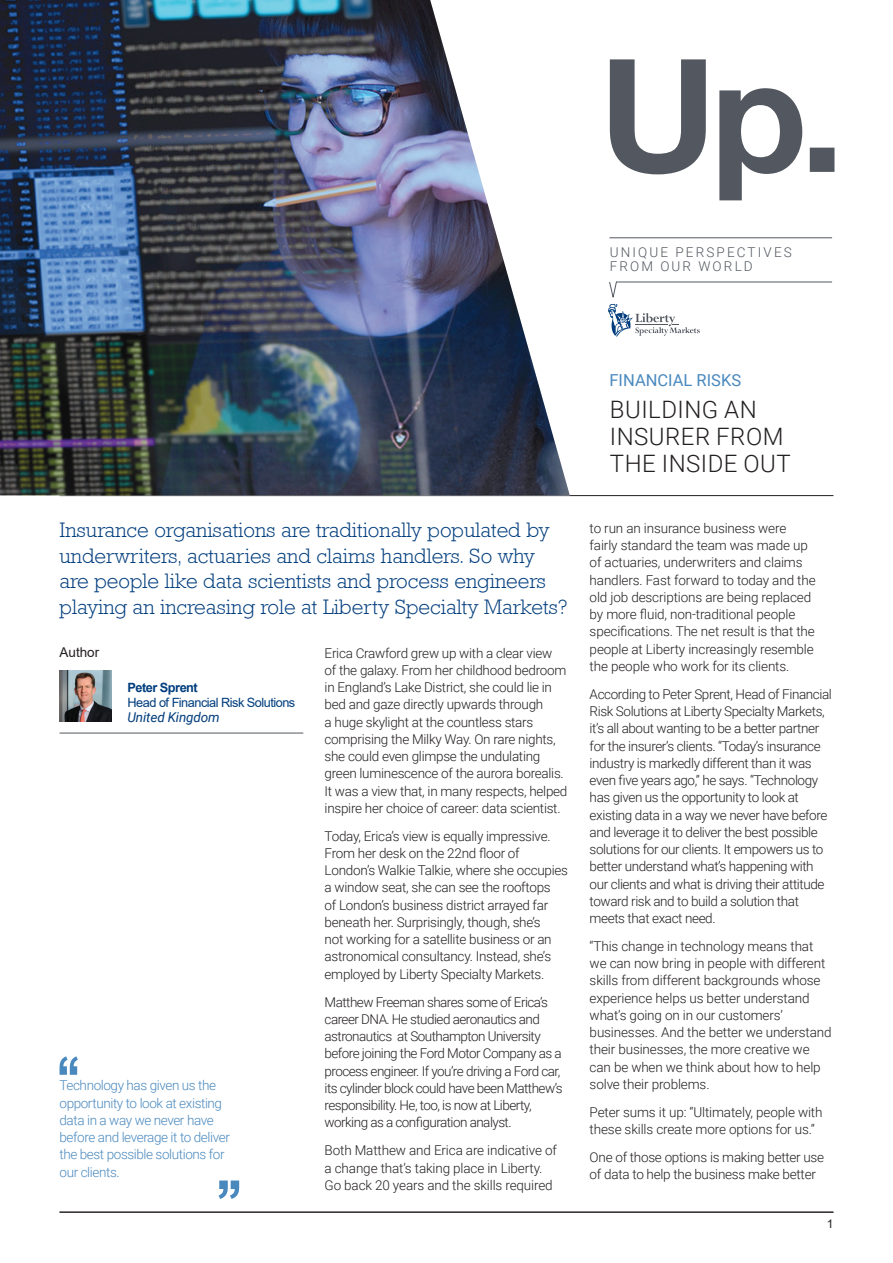
<style>
.page{position:relative;width:893px;height:1263px;background:#fff}
.page>*{position:absolute;margin:0;border:0;box-sizing:border-box;transform-origin:0 0}
.Heading_Regular{font:300 24px/27px "Roboto";letter-spacing:.02em;color:#231f20}
.Introduction{font:300 21px/25.5px "Rockwell";color:#013d7d}
.t1{font:16.5px "Roboto";color:#4a89be}
.Body_copy{font:300 13.5px/17.2px "Roboto";letter-spacing:-.02em;color:#231f20}
.Body_copy-2{font:300 13.5px/17.2px "Roboto";letter-spacing:-.04em;color:#231f20}
.Small_pull_quote{font:300 13.5px/17.2px "Roboto";letter-spacing:-.03em;color:#4a89be}
.t2{font:300 13.5px/13.5px "Roboto";letter-spacing:.16em;color:#535860}
.Country{font:italic 13.5px "Roboto";letter-spacing:-.01em;color:#013d7d}
.t3{font:13.5px "Arial";color:#231f20}
.Author_Title{font:12.75px "Arial";letter-spacing:-.04em;color:#013d7d}
.Author_Title-2{font:700 12.75px "Arial";letter-spacing:-.04em;color:#013d7d}
.t4{font:12px "Arial";color:#231f20}
</style>
<div class="page">
<hr style="left:60px;top:495px;width:773px;height:1px;background:#231f20">
<hr style="left:60px;top:1212px;width:773px;height:1px;background:#231f20">
<img style="left:0;top:0;width:570px;height:495px">
<hr style="left:609px;top:238px;width:223px;height:1px;background:#535860">
<svg style="left:610px;top:59px;width:224px;height:141px"></svg>
<svg style="left:608px;top:282px;width:224px;height:55px"></svg>
<img style="left:60px;top:671px;width:51px;height:51px">
<hr style="left:60px;top:733px;width:243px;height:1px;background:#535860">
<svg style="left:60px;top:1056px;width:18px;height:19px"></svg>
<svg style="left:219px;top:1180px;width:20px;height:19px"></svg>
<p class="t2" style="left:610px;top:245px;width:184px">UNIQUE PERSPECTIVES<br>FROM OUR WORLD</p>
<p class="Introduction" style="left:60px;top:517px;width:509px">Insurance organisations are traditionally populated by underwriters, actuaries and claims handlers. So why are people like data scientists and process engineers playing an increasing role at Liberty Specialty Markets?</p>
<p class="t3" style="left:60px;top:643px;width:41px">Author</p>
<p class="Body_copy" style="left:325px;top:644px;width:244px">Erica Crawford grew up with a clear view of the galaxy. From her childhood bedroom in England’s Lake District, she could lie in bed and gaze directly upwards through<br>a huge skylight at the countless stars comprising the Milky Way. On rare nights, she could even glimpse the undulating green luminescence of the aurora borealis.<br>It was a view that, in many respects, helped inspire her choice of career: data scientist.</p>
<p class="Body_copy" style="left:325px;top:827px;width:245px">Today, Erica’s view is equally impressive.<br>From her desk on the 22nd floor of London’s Walkie Talkie, where she occupies a window seat, she can see the rooftops<br>of London’s business district arrayed far beneath her. Surprisingly, though, she’s<br>not working for a satellite business or an astronomical consultancy. Instead, she’s employed by Liberty Specialty Markets.</p>
<p class="Body_copy-2" style="left:325px;top:993px;width:240px">Matthew Freeman shares some of Erica’s career DNA. He studied aeronautics and astronautics at Southampton University before joining the Ford Motor Company as a process engineer. If you’re driving a Ford car, its cylinder block could have been Matthew’s responsibility. He, too, is now at Liberty, working as a configuration analyst.</p>
<p class="Body_copy" style="left:325px;top:1141px;width:234px">Both Matthew and Erica are indicative of a change that’s taking place in Liberty.<br>Go back 20 years and the skills required</p>
<p class="Author_Title-2" style="left:128px;top:678px;width:72px">Peter Sprent</p>
<p class="Author_Title" style="left:128px;top:693px;width:169px">Head of Financial Risk Solutions</p>
<p class="Country" style="left:128px;top:707px;width:94px">United Kingdom</p>
<p class="Small_pull_quote" style="left:60px;top:1076px;width:172px">Technology has given us the opportunity to look at existing data in a way we never have before and leverage it to deliver the best possible solutions for our clients.</p>
<p class="t1" style="left:609px;top:368px;width:133px">FINANCIAL RISKS</p>
<p class="Heading_Regular" style="left:610px;top:395px;width:182px">BUILDING AN<br>INSURER FROM<br>THE INSIDE OUT</p>
<p class="Body_copy" style="left:590px;top:519px;width:227px">to run an insurance business were fairly standard the team was made up of actuaries, underwriters and claims handlers. Fast forward to today and the old job descriptions are being replaced by more fluid, non-traditional people specifications. The net result is that the people at Liberty increasingly resemble the people who work for its clients.</p>
<p class="Body_copy" style="left:590px;top:685px;width:244px">According to Peter Sprent, Head of Financial Risk Solutions at Liberty Specialty Markets, it’s all about wanting to be a better partner for the insurer’s clients. “Today’s insurance industry is markedly different than it was even five years ago,” he says. “Technology has given us the opportunity to look at existing data in a way we never have before and leverage it to deliver the best possible solutions for our clients. It empowers us to better understand what’s happening with our clients and what is driving their attitude toward risk and to build a solution that meets that exact need.</p>
<p class="Body_copy" style="left:590px;top:937px;width:244px">“This change in technology means that we can now bring in people with different skills from different backgrounds whose experience helps us better understand what’s going on in our customers’ businesses. And the better we understand their businesses, the more creative we can be when we think about how to help solve their problems.</p>
<p class="Body_copy" style="left:590px;top:1103px;width:234px">Peter sums it up: “Ultimately, people with these skills create more options for us.”</p>
<p class="Body_copy" style="left:590px;top:1148px;width:236px">One of those options is making better use of data to help the business make better</p>
<p class="t4" style="left:827px;top:1216px;width:8px">1</p>
</div>
